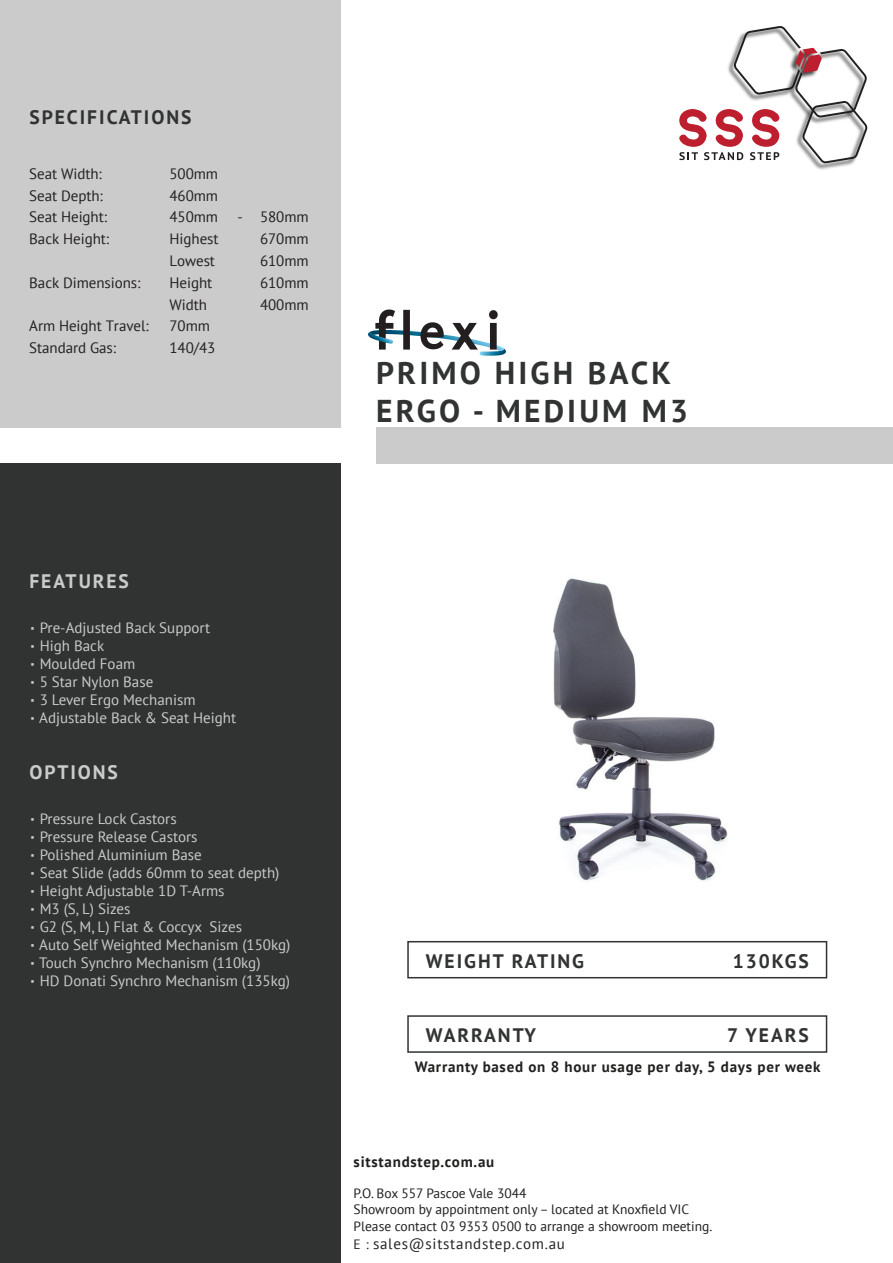
<style>
.page{position:relative;width:893px;height:1263px;background:#fff}
.page>*{position:absolute;margin:0;border:0;box-sizing:border-box;transform-origin:0 0}
.t1{font:700 31.5px/37.8px "PT Sans";letter-spacing:.1em;color:#313232}
.t2{font:700 19.5px "PT Sans";letter-spacing:.1em;color:#313232}
.t3{font:700 19.5px "PT Sans";letter-spacing:.1em;color:#cbcbcb}
.t4{font:15px "PT Sans";color:#cbcbcb}
.t5{font:15px "PT Sans";letter-spacing:-.005em;color:#231f20}
.t6{font:700 15px "PT Sans";letter-spacing:.05em;color:#21201f}
.t7{font:15px "PT Sans";letter-spacing:.05em;color:#21201f}
.t8{font:13.5px/16.2px "PT Sans";color:#1f1c1e}
.s1{font-family:"Calibri";font-weight:300}
.s2{font-size:13.5px;color:#222120}
</style>
<div class="page">
<img style="left:376px;top:427px;width:517px;height:454px">
<div style="left:376px;top:428px;width:517px;height:36px;background:#cbcbcb"></div>
<div style="left:407px;top:941px;width:420px;height:37px;border:2px solid #313232"></div>
<div style="left:407px;top:1015px;width:420px;height:38px;border:2px solid #313232"></div>
<div style="left:0;top:464px;width:341px;height:799px;background:#313232"></div>
<div style="left:0;top:0;width:341px;height:428px;background:#cbcbcb"></div>
<svg style="left:636px;top:563px;width:5px;height:3px"></svg>
<svg style="left:368px;top:309px;width:138px;height:47px"></svg>
<img style="left:812px;top:163px;width:41px;height:7px">
<svg style="left:679px;top:26px;width:189px;height:137px"></svg>
<h2 class="t2" style="left:29px;top:105px;width:164px">SPECIFICATIONS</h2>
<p class="t5" style="left:29px;top:164px;width:74px">Seat Width:</p>
<p class="t5" style="left:170px;top:164px;width:50px">500mm</p>
<p class="t5" style="left:29px;top:186px;width:75px">Seat Depth:</p>
<p class="t5" style="left:170px;top:186px;width:50px">460mm</p>
<p class="t5" style="left:29px;top:208px;width:79px">Seat Height:</p>
<p class="t5" style="left:170px;top:208px;width:50px">450mm</p>
<p class="t5" style="left:237px;top:208px;width:73px">- 580mm</p>
<p class="t5" style="left:29px;top:229px;width:81px">Back Height:</p>
<p class="t5" style="left:170px;top:229px;width:50px">Highest</p>
<p class="t5" style="left:260px;top:229px;width:50px">670mm</p>
<p class="t5" style="left:170px;top:251px;width:47px">Lowest</p>
<p class="t5" style="left:260px;top:251px;width:50px">610mm</p>
<p class="t5" style="left:29px;top:273px;width:113px">Back Dimensions:</p>
<p class="t5" style="left:170px;top:273px;width:44px">Height</p>
<p class="t5" style="left:260px;top:273px;width:50px">610mm</p>
<p class="t5" style="left:170px;top:295px;width:39px">Width</p>
<p class="t5" style="left:260px;top:295px;width:50px">400mm</p>
<p class="t5" style="left:29px;top:316px;width:121px">Arm Height Travel:</p>
<p class="t5" style="left:170px;top:316px;width:42px">70mm</p>
<p class="t5" style="left:29px;top:338px;width:88px">Standard Gas:</p>
<p class="t5" style="left:170px;top:338px;width:47px">140/43</p>
<h1 class="t1" style="left:376px;top:354px;width:313px">PRIMO HIGH BACK<br>ERGO - MEDIUM M3</h1>
<h2 class="t3" style="left:29px;top:568px;width:101px">FEATURES</h2>
<p class="t4" style="left:29px;top:618px;width:182px"><span class="s1">▪</span> Pre-Adjusted Back Support</p>
<p class="t4" style="left:29px;top:636px;width:76px"><span class="s1">▪</span> High Back</p>
<p class="t4" style="left:29px;top:654px;width:107px"><span class="s1">▪</span> Moulded Foam</p>
<p class="t4" style="left:29px;top:672px;width:125px"><span class="s1">▪</span> 5 Star Nylon Base</p>
<p class="t4" style="left:29px;top:690px;width:168px"><span class="s1">▪</span> 3 Lever Ergo Mechanism</p>
<p class="t4" style="left:29px;top:708px;width:208px"><span class="s1">▪</span> Adjustable Back &amp; Seat Height</p>
<h2 class="t3" style="left:29px;top:760px;width:90px">OPTIONS</h2>
<p class="t4" style="left:29px;top:809px;width:149px"><span class="s1">▪</span> Pressure Lock Castors</p>
<p class="t4" style="left:29px;top:827px;width:170px"><span class="s1">▪</span> Pressure Release Castors</p>
<p class="t4" style="left:29px;top:845px;width:174px"><span class="s1">▪</span> Polished Aluminium Base</p>
<p class="t4" style="left:29px;top:863px;width:252px"><span class="s1">▪</span> Seat Slide (adds 60mm to seat depth)</p>
<p class="t4" style="left:29px;top:881px;width:197px"><span class="s1">▪</span> Height Adjustable 1D T-Arms</p>
<p class="t4" style="left:29px;top:899px;width:103px"><span class="s1">▪</span> M3 (S, L) Sizes</p>
<p class="t4" style="left:29px;top:917px;width:214px"><span class="s1">▪</span> G2 (S, M, L) Flat &amp; Coccyx Sizes</p>
<p class="t4" style="left:29px;top:935px;width:262px"><span class="s1">▪</span> Auto Self Weighted Mechanism (150kg)</p>
<p class="t4" style="left:29px;top:953px;width:233px"><span class="s1">▪</span> Touch Synchro Mechanism (110kg)</p>
<p class="t4" style="left:29px;top:971px;width:262px"><span class="s1">▪</span> HD Donati Synchro Mechanism (135kg)</p>
<h2 class="t2" style="left:426px;top:948px;width:160px">WEIGHT RATING</h2>
<h2 class="t2" style="left:733px;top:948px;width:78px">130KGS</h2>
<h2 class="t2" style="left:426px;top:1022px;width:111px">WARRANTY</h2>
<h2 class="t2" style="left:727px;top:1022px;width:83px">7 YEARS</h2>
<p class="t6" style="left:415px;top:1057px;width:407px">Warranty based on 8 hour usage per day, 5 days per week</p>
<p class="t6" style="left:354px;top:1151px;width:142px">sitstandstep.com.au</p>
<p class="t8" style="left:354px;top:1185px;width:360px">P.O. Box 557 Pascoe Vale 3044<br>Showroom by appointment only – located at Knoxfield VIC<br>Please contact 03 9353 0500 to arrange a showroom meeting.</p>
<p class="t7" style="left:354px;top:1233px;width:213px"><span class="s2">E :</span> sales@sitstandstep.com.au</p>
</div>
